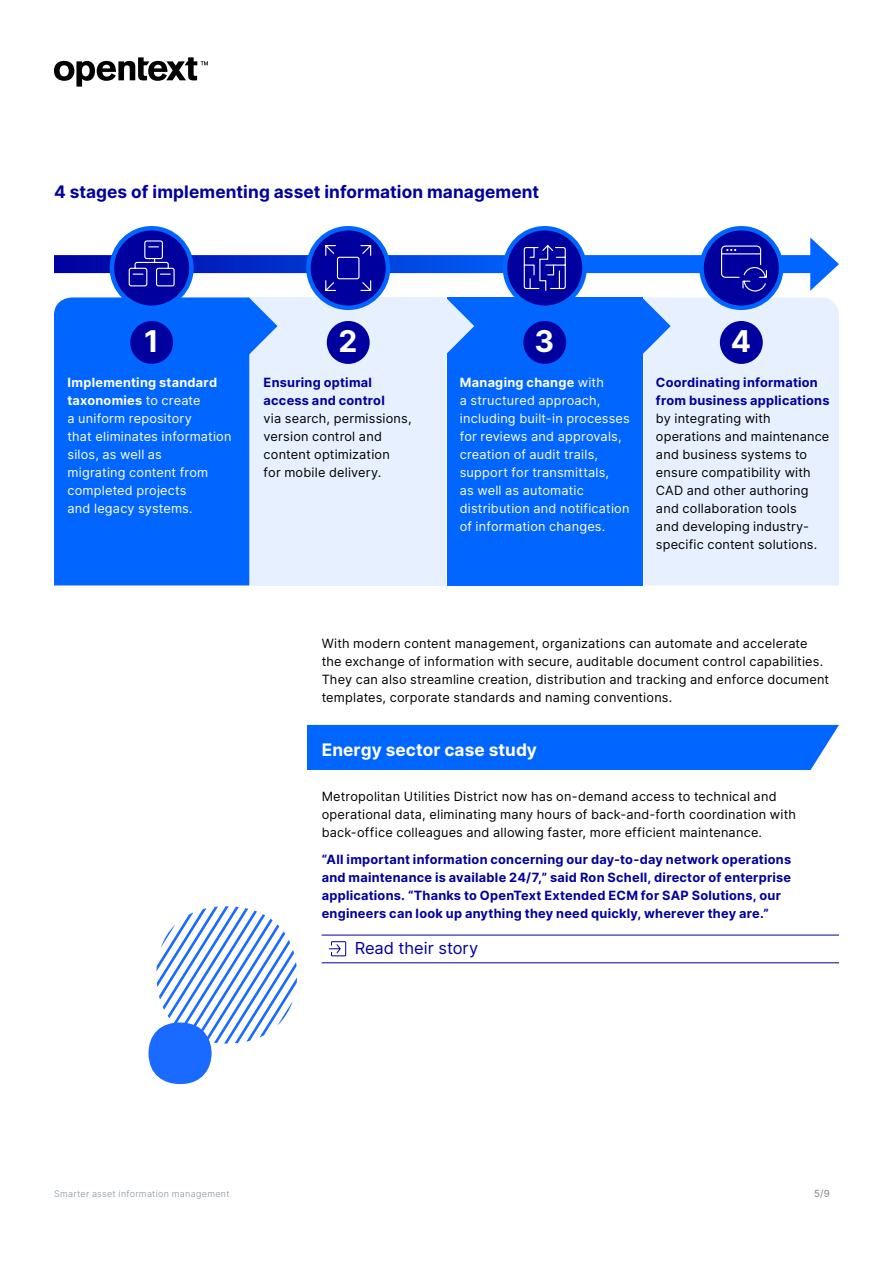
<style>
.page{position:relative;width:893px;height:1263px;background:#fff}
.page>*{position:absolute;margin:0;border:0;box-sizing:border-box;transform-origin:0 0}
.Body{font:700 30px "Inter";color:#fff}
.t1{font:700 17.25px "Inter";letter-spacing:.005em;color:#00009f}
.t2{font:700 17.25px "Inter";letter-spacing:.005em;color:#fff}
.Links_-_last_page{font:16.5px "Inter";color:#00009f}
.Body-2{font:12.75px/18px "Inter";letter-spacing:.015em;color:#000}
.Body-3{font:12.75px/18px "Inter";letter-spacing:.015em;color:#fff}
.Body-4{font:700 12.75px/18px "Inter";letter-spacing:.02em;color:#00009f}
.t3{font:9.75px "Inter";color:#808080}
.t4{font:300 9px "Inter";letter-spacing:.04em;color:#7e929f}
.s1{font-weight:700}
.s2{font-weight:700;color:#00009f}
</style>
<div class="page">
<svg style="left:54px;top:57px;width:154px;height:30px"></svg>
<div style="left:54px;top:297px;width:195px;height:288px;background:#06f"></div>
<div style="left:251px;top:297px;width:195px;height:288px;background:#e6f0ff"></div>
<div style="left:644px;top:297px;width:195px;height:288px;background:#e6f0ff"></div>
<div style="left:447px;top:297px;width:195px;height:288px;background:#06f"></div>
<svg style="left:249px;top:297px;width:29px;height:58px"></svg>
<svg style="left:642px;top:297px;width:29px;height:58px"></svg>
<svg style="left:446px;top:298px;width:28px;height:56px"></svg>
<div style="left:327px;top:321px;width:43px;height:43px;background:#00009f;border-radius:50%"></div>
<div style="left:523px;top:321px;width:43px;height:43px;background:#00009f;border-radius:50%"></div>
<div style="left:130px;top:321px;width:43px;height:43px;background:#00009f;border-radius:50%"></div>
<div style="left:720px;top:321px;width:43px;height:43px;background:#00009f;border-radius:50%"></div>
<svg style="left:54px;top:255px;width:756px;height:18px"></svg>
<svg style="left:810px;top:237px;width:29px;height:54px"></svg>
<svg style="left:112px;top:228px;width:79px;height:80px;fill:#00009f"></svg>
<div style="left:110px;top:226px;width:84px;height:84px;border:4px solid #06f;border-radius:50%"></div>
<svg style="left:128px;top:240px;width:47px;height:47px"></svg>
<svg style="left:702px;top:228px;width:79px;height:80px;fill:#00009f"></svg>
<div style="left:699px;top:226px;width:84px;height:84px;border:4px solid #06f;border-radius:50%"></div>
<svg style="left:720px;top:245px;width:47px;height:46px"></svg>
<svg style="left:505px;top:228px;width:79px;height:80px;fill:#00009f"></svg>
<div style="left:503px;top:226px;width:84px;height:84px;border:4px solid #06f;border-radius:50%"></div>
<svg style="left:523px;top:244px;width:43px;height:48px"></svg>
<svg style="left:308px;top:228px;width:80px;height:80px;fill:#00009f"></svg>
<div style="left:306px;top:226px;width:84px;height:84px;border:4px solid #06f;border-radius:50%"></div>
<svg style="left:324px;top:244px;width:48px;height:48px"></svg>
<div style="left:307px;top:725px;width:532px;height:44px;background:#06f"></div>
<svg style="left:148px;top:906px;width:149px;height:178px"></svg>
<hr style="left:322px;top:935px;width:517px;height:1px;background:#00009f">
<hr style="left:322px;top:962px;width:517px;height:1px;background:#00009f">
<svg style="left:329px;top:941px;width:18px;height:16px"></svg>
<h3 class="t1" style="left:54px;top:179px;width:487px">4 stages of implementing asset information management</h3>
<p class="Body" style="left:144px;top:319px;width:16px">1</p>
<p class="Body-3" style="left:68px;top:373px;width:166px"><span class="s1">Implementing standard taxonomies</span> to create<br>a uniform repository<br>that eliminates information silos, as well as<br>migrating content from completed projects<br>and legacy systems.</p>
<p class="Body" style="left:338px;top:319px;width:20px">2</p>
<p class="Body-2" style="left:264px;top:373px;width:149px"><span class="s2">Ensuring optimal access and control<br></span>via search, permissions, version control and content optimization<br>for mobile delivery.</p>
<p class="Body" style="left:535px;top:319px;width:21px">3</p>
<p class="Body-3" style="left:460px;top:373px;width:172px"><span class="s1">Managing change</span> with<br>a structured approach, including built-in processes for reviews and approvals, creation of audit trails, support for transmittals,<br>as well as automatic distribution and notification of information changes.</p>
<p class="Body" style="left:731px;top:319px;width:22px">4</p>
<p class="Body-2" style="left:656px;top:373px;width:175px"><span class="s2">Coordinating information from business applications </span>by integrating with operations and maintenance and business systems to ensure compatibility with<br>CAD and other authoring and collaboration tools<br>and developing industry&shy;specific content solutions.</p>
<p class="Body-2" style="left:322px;top:634px;width:509px">With modern content management, organizations can automate and accelerate the exchange of information with secure, auditable document control capabilities.<br>They can also streamline creation, distribution and tracking and enforce document templates, corporate standards and naming conventions.</p>
<h3 class="t2" style="left:322px;top:737px;width:217px">Energy sector case study</h3>
<p class="Body-2" style="left:322px;top:787px;width:476px">Metropolitan Utilities District now has on-demand access to technical and operational data, eliminating many hours of back-and-forth coordination with back-office colleagues and allowing faster, more efficient maintenance.</p>
<p class="Body-4" style="left:322px;top:850px;width:471px">“All important information concerning our day-to-day network operations and maintenance is available 24/7,” said Ron Schell, director of enterprise applications. “Thanks to OpenText Extended ECM for SAP Solutions, our engineers can look up anything they need quickly, wherever they are.”</p>
<p class="Links_-_last_page" style="left:355px;top:936px;width:125px">Read their story</p>
<p class="t4" style="left:54px;top:1187px;width:177px">Smarter asset information management</p>
<p class="t3" style="left:814px;top:1186px;width:17px">5/9</p>
</div>
